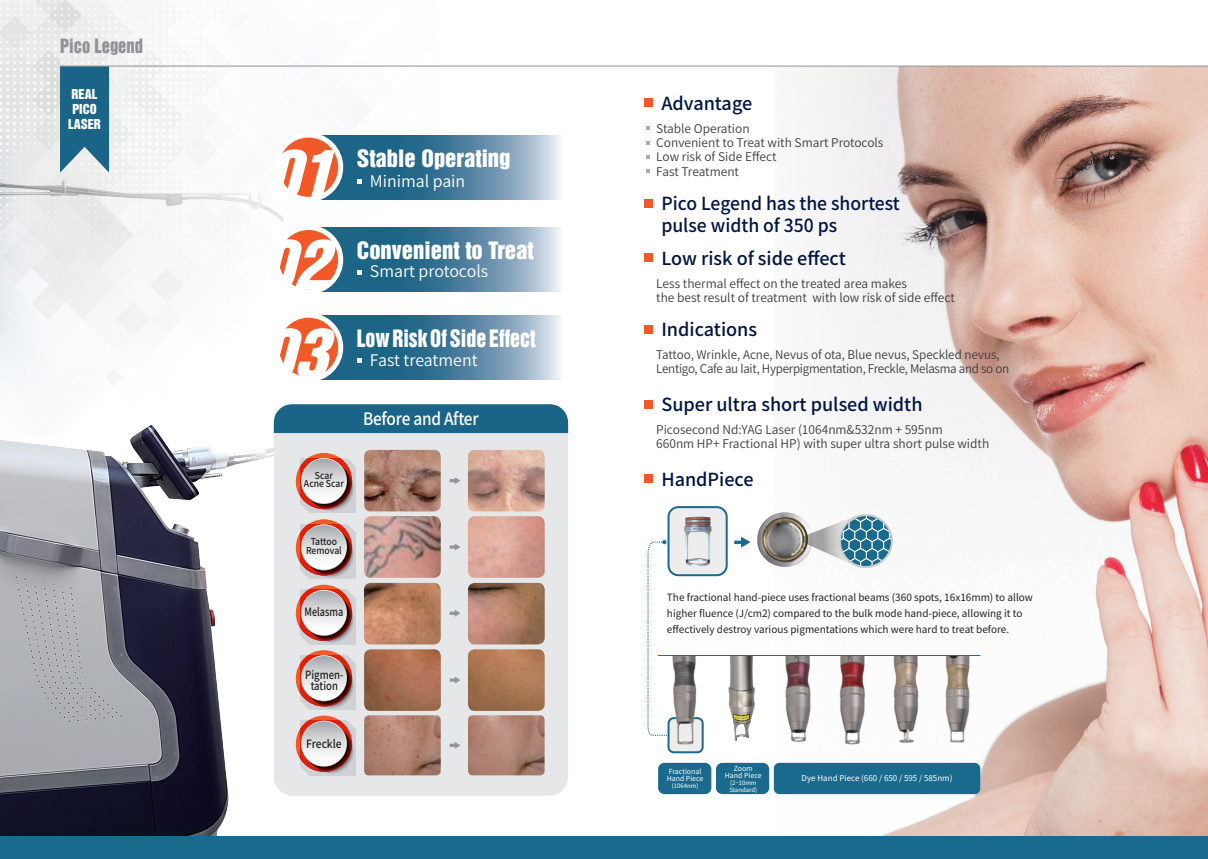
<style>
.page{position:relative;width:1208px;height:859px;background:#fff}
.page>*{position:absolute;margin:0;border:0;box-sizing:border-box;transform-origin:0 0}
.t1{font:italic 62.6px/89.4px "Helvetica Inserat";color:#fff;text-align:justify;scale:1.06 1}
.t2{font:22px "Helvetica Inserat";color:#fff}
.t3{font:22px "Helvetica Inserat";color:#fff;scale:.9 1}
.t4{font:500 18px/21.6px "Noto Sans CJ Kkr";color:#001541}
.t5{font:18px "Helvetica Inserat";color:#919396;scale:.92 1}
.t6{font:500 17.1px "Noto Sans CJ Kkr";letter-spacing:-.015em;color:#fff;scale:.9 1}
.t7{font:600 16px "Noto Sans CJ Kkr";color:#fff}
.t8{font:12.6px/15.1px "Helvetica Inserat";color:#fff;text-align:center}
.t9{font:600 12px/14.4px "Noto Sans CJ Kkr";color:#3e3e3f}
.t10{font:600 12px/14.4px "Noto Sans CJ Kkr";letter-spacing:-.025em;color:#3e3e3f}
.t11{font:500 11.4px/11px "Noto Sans CJ Kkr";color:#231f20;text-align:center;scale:.84 1}
.t12{font:500 11.4px "Noto Sans CJ Kkr";color:#231f20;scale:.8 1}
.t13{font:500 11.4px "Noto Sans CJ Kkr";color:#231f20;scale:.9 1}
.t14{font:10px/16px "Noto Sans CJ Kkr";color:#231f20}
.t15{font:500 9.6px/8.5px "Noto Sans CJ Kkr";color:#231f20;text-align:center;scale:.9 1}
.t16{font:8px "Noto Sans CJ Kkr";color:#fff}
.t17{font:7px/7px "Noto Sans CJ Kkr";color:#fff}
.t18{font:6px/7px "Noto Sans CJ Kkr";color:#fff}
</style>
<div class="page">
<div style="left:658px;top:763px;width:53px;height:31px;background:#196a8d;border-radius:6px"></div>
<div style="left:716px;top:763px;width:53px;height:31px;background:#196a8d;border-radius:6px"></div>
<div style="left:668px;top:718px;width:34px;height:34px;background:#ededed;border-radius:5px"></div>
<div style="left:667px;top:717px;width:36px;height:36px;border:2px solid #196a8d;border-radius:5px"></div>
<img style="left:774px;top:65px;width:434px;height:771px">
<div style="left:644px;top:474px;width:8px;height:9px;background:#f15929"></div>
<div style="left:644px;top:253px;width:8px;height:9px;background:#f15929"></div>
<div style="left:644px;top:325px;width:8px;height:9px;background:#f15929"></div>
<div style="left:644px;top:199px;width:8px;height:9px;background:#f15929"></div>
<div style="left:644px;top:400px;width:8px;height:9px;background:#f15929"></div>
<div style="left:644px;top:98px;width:8px;height:9px;background:#f15929"></div>
<svg style="left:646px;top:126px;width:4px;height:4px"></svg>
<svg style="left:646px;top:141px;width:4px;height:3px"></svg>
<svg style="left:646px;top:155px;width:4px;height:4px"></svg>
<svg style="left:646px;top:169px;width:4px;height:4px"></svg>
<img style="left:0;top:497px;width:276px;height:339px">
<img style="left:0;top:0;width:603px;height:497px">
<svg style="left:60px;top:67px;width:49px;height:106px;background:#347694"></svg>
<div style="left:274px;top:411px;width:294px;height:385px;background:#e6e7e9;border-radius:19px"></div>
<div style="left:274px;top:404px;width:294px;height:29px;background:#1a6587"></div>
<svg style="left:296px;top:585px;width:56px;height:56px"></svg>
<svg style="left:296px;top:590px;width:59px;height:54px"></svg>
<div style="left:296px;top:650px;width:56px;height:56px;background:#f15929;border-radius:50%"></div>
<svg style="left:296px;top:655px;width:59px;height:54px;background:#ccadaa"></svg>
<svg style="left:296px;top:716px;width:56px;height:56px"></svg>
<svg style="left:296px;top:721px;width:59px;height:54px"></svg>
<svg style="left:449px;top:543px;width:11px;height:8px"></svg>
<svg style="left:449px;top:610px;width:11px;height:7px"></svg>
<svg style="left:449px;top:677px;width:11px;height:7px"></svg>
<svg style="left:449px;top:742px;width:11px;height:7px"></svg>
<svg style="left:296px;top:519px;width:56px;height:56px"></svg>
<svg style="left:296px;top:524px;width:59px;height:55px"></svg>
<div style="left:0;top:836px;width:1208px;height:23px;background:#196a8d"></div>
<hr style="left:60px;top:66px;width:1148px;height:1px;background:#919396">
<svg style="left:321px;top:135px;width:240px;height:64px;background:#5688a4"></svg>
<div style="left:276px;top:135px;width:65px;height:64px;background:#f15929;border-radius:50%"></div>
<div style="left:274px;top:133px;width:69px;height:69px;border:5px solid #fff;border-radius:50%"></div>
<svg style="left:321px;top:228px;width:240px;height:64px;background:#5688a4"></svg>
<div style="left:276px;top:227px;width:65px;height:65px;background:#f15929;border-radius:50%"></div>
<div style="left:274px;top:225px;width:69px;height:69px;border:5px solid #fff;border-radius:50%"></div>
<svg style="left:321px;top:315px;width:240px;height:64px;background:#5688a4"></svg>
<div style="left:276px;top:315px;width:65px;height:64px;background:#f15929;border-radius:50%"></div>
<div style="left:274px;top:313px;width:69px;height:69px;border:5px solid #fff;border-radius:50%"></div>
<svg style="left:357px;top:179px;width:5px;height:5px"></svg>
<svg style="left:357px;top:270px;width:5px;height:5px"></svg>
<svg style="left:357px;top:358px;width:5px;height:5px"></svg>
<svg style="left:324px;top:280px;width:7px;height:5px"></svg>
<img style="left:364px;top:516px;width:77px;height:62px">
<img style="left:468px;top:516px;width:77px;height:62px">
<svg style="left:449px;top:477px;width:11px;height:7px"></svg>
<div style="left:296px;top:453px;width:56px;height:56px;background:#f15929;border-radius:50%"></div>
<svg style="left:296px;top:458px;width:59px;height:54px;background:#ccadaa"></svg>
<img style="left:364px;top:450px;width:77px;height:61px">
<img style="left:468px;top:450px;width:77px;height:61px">
<img style="left:364px;top:583px;width:77px;height:61px">
<img style="left:468px;top:583px;width:77px;height:61px">
<img style="left:364px;top:649px;width:77px;height:62px">
<img style="left:468px;top:649px;width:77px;height:62px">
<img style="left:364px;top:715px;width:77px;height:60px">
<img style="left:468px;top:715px;width:76px;height:60px">
<img style="left:0;top:0;width:2px;height:67px">
<img style="left:0;top:67px;width:2px;height:209px">
<img style="left:728px;top:656px;width:49px;height:89px">
<img style="left:777px;top:656px;width:96px;height:89px">
<img style="left:884px;top:656px;width:47px;height:89px">
<img style="left:937px;top:656px;width:42px;height:89px">
<img style="left:667px;top:656px;width:37px;height:89px">
<hr style="left:658px;top:655px;width:322px;height:1px;background:#196a8d">
<div style="left:774px;top:763px;width:206px;height:31px;background:#196a8d;border-radius:6px"></div>
<svg style="left:647px;top:540px;width:21px;height:196px"></svg>
<div style="left:668px;top:507px;width:58px;height:68px;background:#ededed;border-radius:10px"></div>
<div style="left:667px;top:506px;width:60px;height:70px;border:2px solid #196a8d;border-radius:10px"></div>
<img style="left:674px;top:506px;width:48px;height:69px">
<svg style="left:734px;top:537px;width:12px;height:11px"></svg>
<img style="left:746px;top:500px;width:78px;height:81px">
<svg style="left:802px;top:515px;width:90px;height:52px"></svg>
<div style="left:839px;top:514px;width:54px;height:54px;border:2px solid #cac9cb;border-radius:50%"></div>
<h3 class="t5" style="left:60px;top:35px;width:92px">Pico Legend</h3>
<p class="t8" style="left:68px;top:87px;width:34px">REAL<br>PICO<br>LASER</p>
<h1 class="t1" style="left:260px;top:131px;width:88px">01<br>02<br>03</h1>
<h2 class="t2" style="left:357px;top:145px;width:155px">Stable Operating</h2>
<h3 class="t7" style="left:370px;top:172px;width:97px">Minimal pain</h3>
<h2 class="t2" style="left:357px;top:237px;width:178px">Convenient to Treat</h2>
<h3 class="t7" style="left:370px;top:263px;width:120px">Smart protocols</h3>
<h2 class="t3" style="left:357px;top:325px;width:200px">LowRiskOf Side Effect</h2>
<h3 class="t7" style="left:370px;top:351px;width:109px">Fast treatment</h3>
<h3 class="t6" style="left:363px;top:409px;width:130px">Before and After</h3>
<p class="t15" style="left:304px;top:471px;width:46px">Scar<br>Acne Scar</p>
<p class="t15" style="left:306px;top:538px;width:41px">Tattoo<br>Removal</p>
<p class="t12" style="left:304px;top:605px;width:50px">Melasma</p>
<p class="t11" style="left:305px;top:669px;width:47px">Pigmen&shy;tation</p>
<p class="t13" style="left:306px;top:737px;width:41px">Freckle</p>
<h3 class="t4" style="left:661px;top:93px;width:92px">Advantage</h3>
<p class="t9" style="left:656px;top:121px;width:229px">Stable Operation<br>Convenient to Treat with Smart Protocols<br>Low risk of Side Effect<br>Fast Treatment</p>
<h3 class="t4" style="left:661px;top:193px;width:240px">Pico Legend has the shortest pulse width of 350 ps</h3>
<h3 class="t4" style="left:661px;top:247px;width:186px">Low risk of side effect</h3>
<p class="t9" style="left:656px;top:276px;width:300px">Less thermal effect on the treated area makes<br>the best result of treatment with low risk of side effect</p>
<h3 class="t4" style="left:661px;top:319px;width:97px">Indications</h3>
<p class="t10" style="left:656px;top:347px;width:354px">Tattoo, Wrinkle, Acne, Nevus of ota, Blue nevus, Speckled nevus,<br>Lentigo, Cafe au lait, Hyperpigmentation, Freckle, Melasma and so on</p>
<h3 class="t4" style="left:661px;top:394px;width:263px">Super ultra short pulsed width</h3>
<p class="t9" style="left:656px;top:423px;width:334px">Picosecond Nd:YAG Laser (1064nm&amp;532nm + 595nm<br>660nm HP+ Fractional HP) with super ultra short pulse width</p>
<h3 class="t4" style="left:661px;top:469px;width:94px">HandPiece</h3>
<p class="t14" style="left:667px;top:590px;width:367px">The fractional hand-piece uses fractional beams (360 spots, 16x16mm) to allow higher fluence (J/cm2) compared to the bulk mode hand-piece, allowing it to effectively destroy various pigmentations which were hard to treat before.</p>
<p class="t17" style="left:666px;top:768px;width:38px">Fractional<br>Hand Piece</p>
<p class="t18" style="left:672px;top:782px;width:28px">(1064nm)</p>
<p class="t17" style="left:725px;top:765px;width:38px;text-align:center">Zoom<br>Hand Piece</p>
<p class="t18" style="left:729px;top:779px;width:29px">(2~10mm<br>Standard)</p>
<p class="t16" style="left:801px;top:773px;width:152px">Dye Hand Piece (660 / 650 / 595 / 585nm)</p>
</div>
